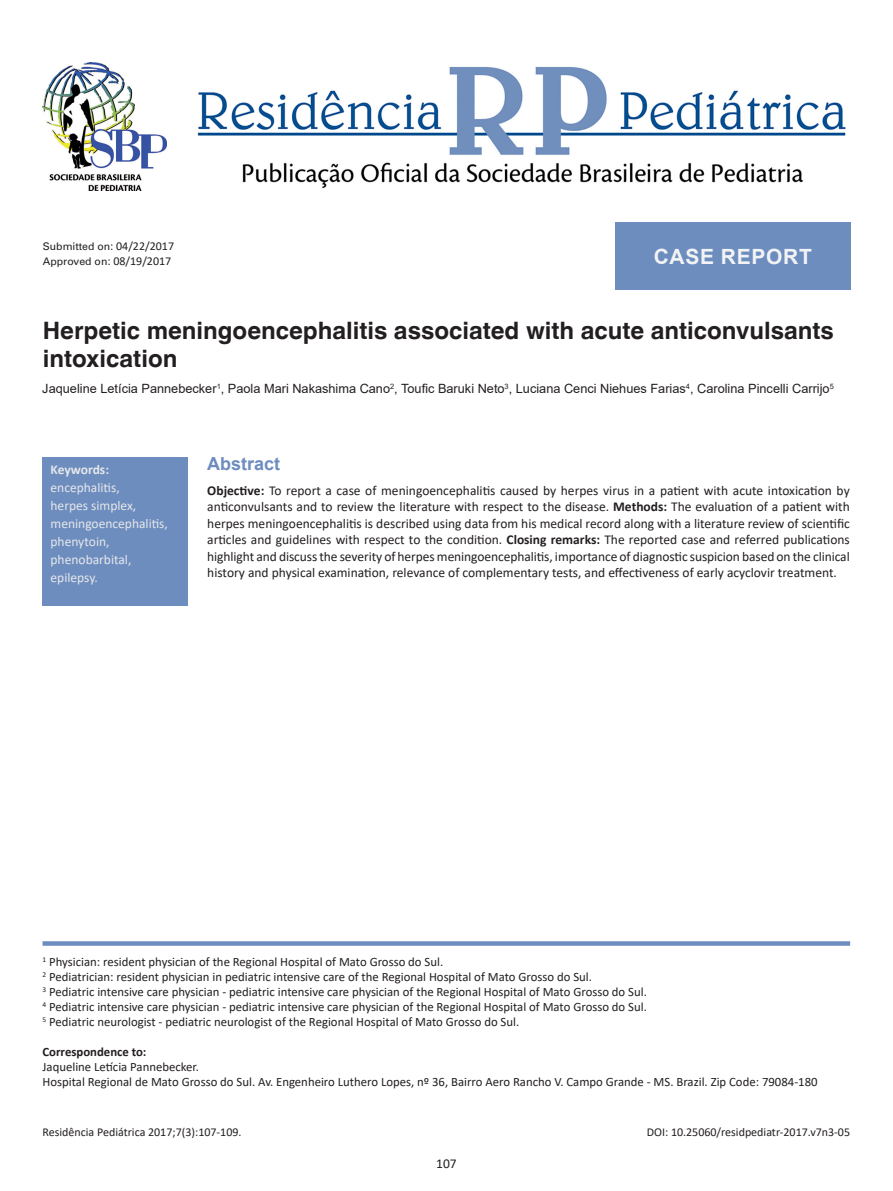
<style>
.page{position:relative;width:893px;height:1191px;background:#fff}
.page>*{position:absolute;margin:0;border:0;box-sizing:border-box;transform-origin:0 0}
.Título{font:700 24px/28.8px "Helvetica World";color:#231f20}
.Seção{font:700 21px "Arial";letter-spacing:.035em;color:#f2f3f4}
.Abstract{font:700 18px "Arial";color:#6d8dbf}
.Resumo{font:13.5px/16.5px "Calibri";color:#231f20;text-align:justify}
.Key_words{font:13.5px "Calibri";color:#e6e7e9}
.Key_words-2{font:700 13.5px "Calibri";letter-spacing:-.01em;color:#e6e7e9}
.Afiliação{font:12.75px "Calibri";color:#231f20}
.Autor{font:12.75px "Arial";color:#231f20}
.Afiliação-2{font:700 12.75px "Calibri";color:#231f20}
.Legenda{font:12px "Calibri";color:#231f20}
.Legenda-2{font:10.5px "Univers LT Std";color:#231f20}
.s1{font-family:"Calibri";font-size:12px}
.s2{font-family:"Univers LT Std";font-size:10.5px}
.s3{font-weight:700}
</style>
<div class="page">
<svg style="left:43px;top:941px;width:807px;height:4px;fill:#6d8dbf"></svg>
<img style="left:197px;top:66px;width:649px;height:123px">
<img style="left:43px;top:62px;width:123px;height:128px">
<div style="left:615px;top:222px;width:235px;height:67px;background:#6d8dbf"></div>
<div style="left:42px;top:457px;width:145px;height:149px;background:#6d8dbf"></div>
<p class="Legenda-2" style="left:43px;top:240px;width:133px">Submitted on<span class="s1">: 04/22/2017</span></p>
<p class="Legenda" style="left:43px;top:252px;width:130px"><span class="s2">Approved on</span>: 08/19/2017</p>
<p class="Seção" style="left:654px;top:241px;width:160px">CASE REPORT</p>
<p class="Título" style="left:43px;top:316px;width:792px">Herpetic meningoencephalitis associated with acute anticonvulsants intoxication</p>
<p class="Autor" style="left:42px;top:380px;width:793px">Jaqueline Letícia Pannebecker<sup>1</sup>, Paola Mari Nakashima Cano<sup>2</sup>, Toufic Baruki Neto<sup>3</sup>, Luciana Cenci Niehues Farias<sup>4</sup>, Carolina Pincelli Carrijo<sup>5</sup></p>
<p class="Key_words-2" style="left:51px;top:460px;width:60px">Keywords:</p>
<p class="Key_words" style="left:51px;top:478px;width:71px">encephalitis,</p>
<p class="Key_words" style="left:51px;top:496px;width:87px">herpes simplex,</p>
<p class="Key_words" style="left:51px;top:514px;width:119px">meningoencephalitis,</p>
<p class="Key_words" style="left:51px;top:532px;width:60px">phenytoin,</p>
<p class="Key_words" style="left:51px;top:550px;width:82px">phenobarbital,</p>
<p class="Key_words" style="left:51px;top:568px;width:49px">epilepsy.</p>
<p class="Abstract" style="left:207px;top:451px;width:75px">Abstract</p>
<p class="Resumo" style="left:207px;top:481px;width:644px"><span class="s3">Objective:</span> To report a case of meningoencephalitis caused by herpes virus in a patient with acute intoxication by anticonvulsants and to review the literature with respect to the disease. <span class="s3">Methods:</span> The evaluation of a patient with herpes meningoencephalitis is described using data from his medical record along with a literature review of scientific articles and guidelines with respect to the condition. <span class="s3">Closing remarks:</span> The reported case and referred publications highlight and discuss the severity of herpes meningoencephalitis, importance of diagnostic suspicion based on the clinical history and physical examination, relevance of complementary tests, and effectiveness of early acyclovir treatment.</p>
<p class="Afiliação" style="left:43px;top:953px;width:402px"><sup>1</sup> Physician: resident physician of the Regional Hospital of Mato Grosso do Sul.</p>
<p class="Afiliação" style="left:43px;top:968px;width:551px"><sup>2</sup> Pediatrician: resident physician in pediatric intensive care of the Regional Hospital of Mato Grosso do Sul.</p>
<p class="Afiliação" style="left:43px;top:983px;width:606px"><sup>3</sup> Pediatric intensive care physician - pediatric intensive care physician of the Regional Hospital of Mato Grosso do Sul.</p>
<p class="Afiliação" style="left:43px;top:998px;width:606px"><sup>4</sup> Pediatric intensive care physician - pediatric intensive care physician of the Regional Hospital of Mato Grosso do Sul.</p>
<p class="Afiliação" style="left:43px;top:1013px;width:478px"><sup>5</sup> Pediatric neurologist - pediatric neurologist of the Regional Hospital of Mato Grosso do Sul.</p>
<p class="Afiliação-2" style="left:43px;top:1042px;width:105px">Correspondence to:</p>
<p class="Afiliação" style="left:43px;top:1058px;width:158px">Jaqueline Letícia Pannebecker.</p>
<p class="Afiliação" style="left:43px;top:1073px;width:777px">Hospital Regional de Mato Grosso do Sul. Av. Engenheiro Luthero Lopes, nº 36, Bairro Aero Rancho V. Campo Grande - MS. Brazil. Zip Code: 79084-180</p>
<p class="Legenda" style="left:43px;top:1123px;width:201px">Residência Pediátrica 2017;7(3):107-109.</p>
<p class="Resumo" style="left:436px;top:1154px;width:22px">107</p>
<p class="Legenda" style="left:647px;top:1123px;width:205px">DOI: 10.25060/residpediatr-2017.v7n3-05</p>
</div>
